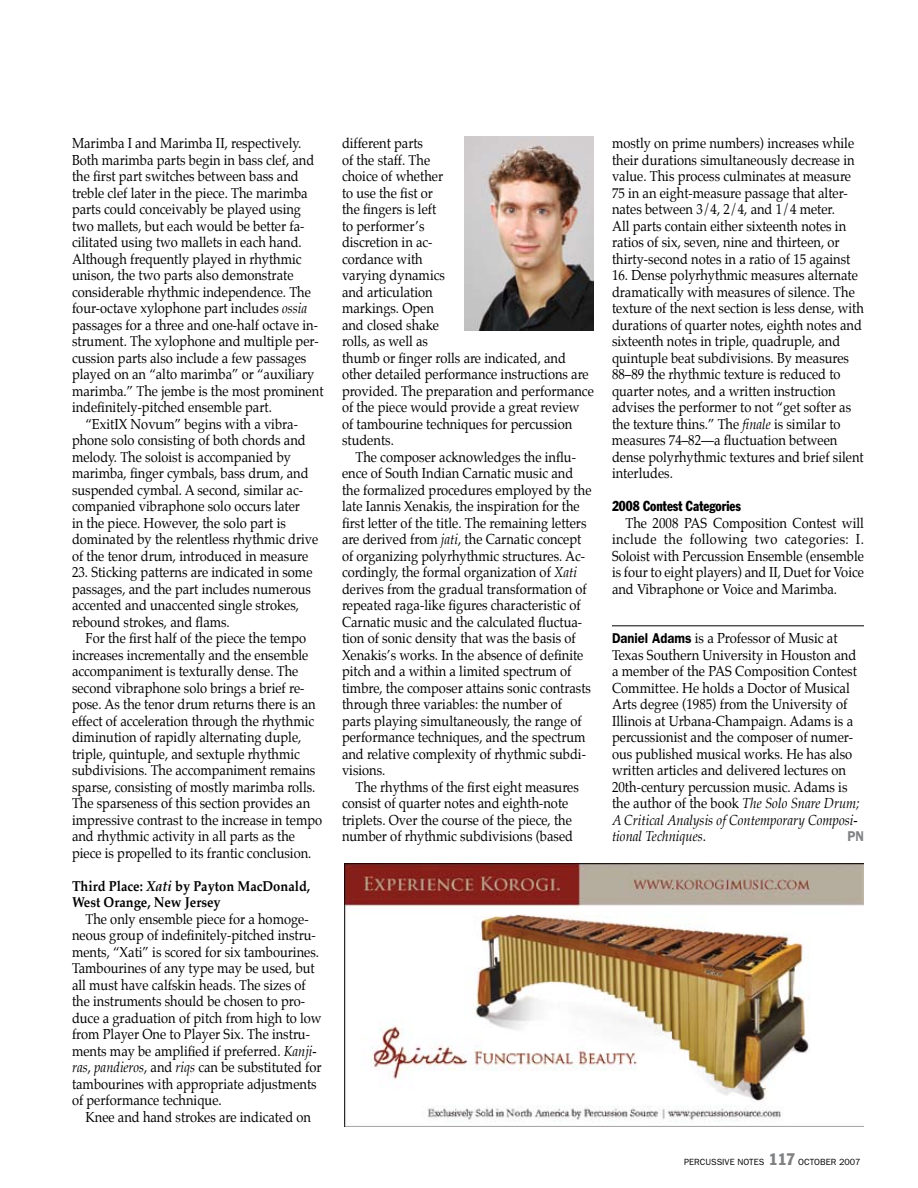
<style>
.page{position:relative;width:918px;height:1188px;background:#fff}
.page>*{position:absolute;margin:0;border:0;box-sizing:border-box;transform-origin:0 0}
.t1{font:14.25px/16.5px "Palatino";color:#000;scale:.9 1}
.t2{font:14.25px/16.5px "Palatino";color:#000;scale:.91 1}
.t3{font:700 14.25px/16.5px "Palatino";color:#000;scale:.9 1}
.t4{font:condensed 14.25px "Franklin Gothic";color:#000;scale:.9 1}
.t5{font:600 14.25px "Franklin Gothic";color:#808284;scale:.91 1}
.t6{font:9px "Franklin Gothic";color:#000}
.s1{font-style:italic}
.s2{font-family:"Franklin Gothic";font-weight:600}
.s3{font-stretch:condensed;font-size:16.5px;color:#808284}
</style>
<div class="page">
<hr style="left:612px;top:625px;width:252px;height:1px;background:#000">
<img style="left:464px;top:137px;width:130px;height:193px">
<img style="left:344px;top:863px;width:520px;height:264px">
<p class="t1" style="left:72px;top:137px;width:256px">Marimba I and Marimba II, respectively.</p>
<p class="t1" style="left:72px;top:153px;width:271px">Both marimba parts begin in bass clef, and</p>
<p class="t1" style="left:72px;top:170px;width:254px">the first part switches between bass and</p>
<p class="t1" style="left:72px;top:186px;width:263px">treble clef later in the piece. The marimba</p>
<p class="t1" style="left:72px;top:203px;width:256px">parts could conceivably be played using</p>
<p class="t1" style="left:72px;top:219px;width:260px">two mallets, but each would be better fa-</p>
<p class="t1" style="left:72px;top:236px;width:257px">cilitated using two mallets in each hand.</p>
<p class="t1" style="left:72px;top:252px;width:257px">Although frequently played in rhythmic</p>
<p class="t1" style="left:72px;top:269px;width:248px">unison, the two parts also demonstrate</p>
<p class="t1" style="left:72px;top:285px;width:267px">considerable rhythmic independence. The</p>
<p class="t1" style="left:72px;top:302px;width:263px">four-octave xylophone part includes <span class="s1">ossia</span></p>
<p class="t1" style="left:72px;top:318px;width:275px">passages for a three and one-half octave in-</p>
<p class="t1" style="left:72px;top:335px;width:276px">strument. The xylophone and multiple per-</p>
<p class="t1" style="left:72px;top:351px;width:262px">cussion parts also include a few passages</p>
<p class="t1" style="left:72px;top:368px;width:271px">played on an “alto marimba” or “auxiliary</p>
<p class="t1" style="left:72px;top:384px;width:281px">marimba.” The jembe is the most prominent</p>
<p class="t1" style="left:72px;top:401px;width:224px">indefinitely-pitched ensemble part.</p>
<p class="t1" style="left:86px;top:417px;width:238px">“ExitIX Novum” begins with a vibra-</p>
<p class="t1" style="left:72px;top:434px;width:261px">phone solo consisting of both chords and</p>
<p class="t1" style="left:72px;top:450px;width:245px">melody. The soloist is accompanied by</p>
<p class="t1" style="left:72px;top:467px;width:264px">marimba, finger cymbals, bass drum, and</p>
<p class="t1" style="left:72px;top:483px;width:258px">suspended cymbal. A second, similar ac-</p>
<p class="t1" style="left:72px;top:500px;width:255px">companied vibraphone solo occurs later</p>
<p class="t1" style="left:72px;top:516px;width:239px">in the piece. However, the solo part is</p>
<p class="t1" style="left:72px;top:533px;width:275px">dominated by the relentless rhythmic drive</p>
<p class="t1" style="left:72px;top:549px;width:264px">of the tenor drum, introduced in measure</p>
<p class="t1" style="left:72px;top:566px;width:269px">23. Sticking patterns are indicated in some passages, and the part includes numerous accented and unaccented single strokes, rebound strokes, and flams.</p>
<p class="t1" style="left:72px;top:632px;width:279px;text-indent:14px">For the first half of the piece the tempo increases incrementally and the ensemble accompaniment is texturally dense. The second vibraphone solo brings a brief re&shy;pose. As the tenor drum returns there is an effect of acceleration through the rhythmic diminution of rapidly alternating duple, triple, quintuple, and sextuple rhythmic subdivisions. The accompaniment remains sparse, consisting of mostly marimba rolls.<br>The sparseness of this section provides an impressive contrast to the increase in tempo and rhythmic activity in all parts as the piece is propelled to its frantic conclusion.</p>
<p class="t3" style="left:72px;top:879px;width:266px">Third Place: <span class="s1">Xati</span> by Payton MacDonald,<br>West Orange, New Jersey</p>
<p class="t1" style="left:72px;top:912px;width:279px;text-indent:14px">The only ensemble piece for a homoge&shy;neous group of indefinitely-pitched instru&shy;ments, “Xati” is scored for six tambourines.<br>Tambourines of any type may be used, but all must have calfskin heads. The sizes of the instruments should be chosen to pro&shy;duce a graduation of pitch from high to low from Player One to Player Six. The instru&shy;ments may be amplified if preferred. <span class="s1">Kanji&shy;ras</span>, <span class="s1">pandieros</span>, and <span class="s1">riqs</span> can be substituted for tambourines with appropriate adjustments of performance technique.</p>
<p class="t1" style="left:86px;top:1110px;width:252px">Knee and hand strokes are indicated on</p>
<p class="t1" style="left:342px;top:137px;width:281px">different parts<br>of the staff. The<br>choice of whether<br>to use the fist or<br>the fingers is left<br>to performer’s<br>discretion in ac-<br>cordance with<br>varying dynamics<br>and articulation<br>markings. Open<br>and closed shake<br>rolls, as well as<br>thumb or finger rolls are indicated, and other detailed performance instructions are provided. The preparation and performance of the piece would provide a great review of tambourine techniques for percussion students.</p>
<p class="t1" style="left:342px;top:450px;width:279px;text-indent:14px">The composer acknowledges the influ&shy;ence of South Indian Carnatic music and the formalized procedures employed by the late Iannis Xenakis, the inspiration for the first letter of the title. The remaining letters are derived from <span class="s1">jati</span>, the Carnatic concept of organizing polyrhythmic structures. Ac&shy;cordingly, the formal organization of <span class="s1">Xati </span>derives from the gradual transformation of repeated raga-like figures characteristic of Carnatic music and the calculated fluctua&shy;tion of sonic density that was the basis of Xenakis’s works. In the absence of definite pitch and a within a limited spectrum of timbre, the composer attains sonic contrasts through three variables: the number of parts playing simultaneously, the range of performance techniques, and the spectrum and relative complexity of rhythmic subdi&shy;visions.</p>
<p class="t1" style="left:342px;top:780px;width:265px;text-indent:14px">The rhythms of the first eight measures consist of quarter notes and eighth-note triplets. Over the course of the piece, the number of rhythmic subdivisions (based</p>
<p class="t1" style="left:612px;top:137px;width:271px">mostly on prime numbers) increases while their durations simultaneously decrease in value. This process culminates at measure 75 in an eight-measure passage that alter&shy;nates between 3/4, 2/4, and 1/4 meter.<br>All parts contain either sixteenth notes in ratios of six, seven, nine and thirteen, or thirty-second notes in a ratio of 15 against</p>
<p class="t1" style="left:612px;top:269px;width:281px">16. Dense polyrhythmic measures alternate dramatically with measures of silence. The texture of the next section is less dense, with durations of quarter notes, eighth notes and sixteenth notes in triple, quadruple, and quintuple beat subdivisions. By measures 88–89 the rhythmic texture is reduced to quarter notes, and a written instruction advises the performer to not “get softer as the texture thins.” The <span class="s1">finale</span> is similar to measures 74–82—a fluctuation between dense polyrhythmic textures and brief silent interludes.</p>
<p class="t4" style="left:612px;top:498px;width:145px">2008 Contest Categories</p>
<p class="t1" style="left:612px;top:516px;width:281px;text-align:justify;text-indent:14px">The 2008 PAS Composition Contest will include the following two categories: I.<br>Soloist with Percussion Ensemble (ensemble is four to eight players) and II, Duet for Voice and Vibraphone or Voice and Marimba.</p>
<p class="t2" style="left:612px;top:632px;width:274px"><span class="s2">Daniel Adams</span> is a Professor of Music at Texas Southern University in Houston and a member of the PAS Composition Contest Committee. He holds a Doctor of Musical Arts degree (1985) from the University of Illinois at Urbana-Champaign. Adams is a percussionist and the composer of numer&shy;ous published musical works. He has also written articles and delivered lectures on 20th-century percussion music. Adams is the author of the book <span class="s1">The Solo Snare Drum; A Critical Analysis of Contemporary Composi&shy;tional Techniques</span>.</p>
<p class="t5" style="left:847px;top:828px;width:18px">PN</p>
<p class="t6" style="left:684px;top:1156px;width:121px">PERCUSSIVE NOTES <span class="s3">117</span> OCTO</p>
<p class="t6" style="left:820px;top:1156px;width:42px">BER 2007</p>
</div>
